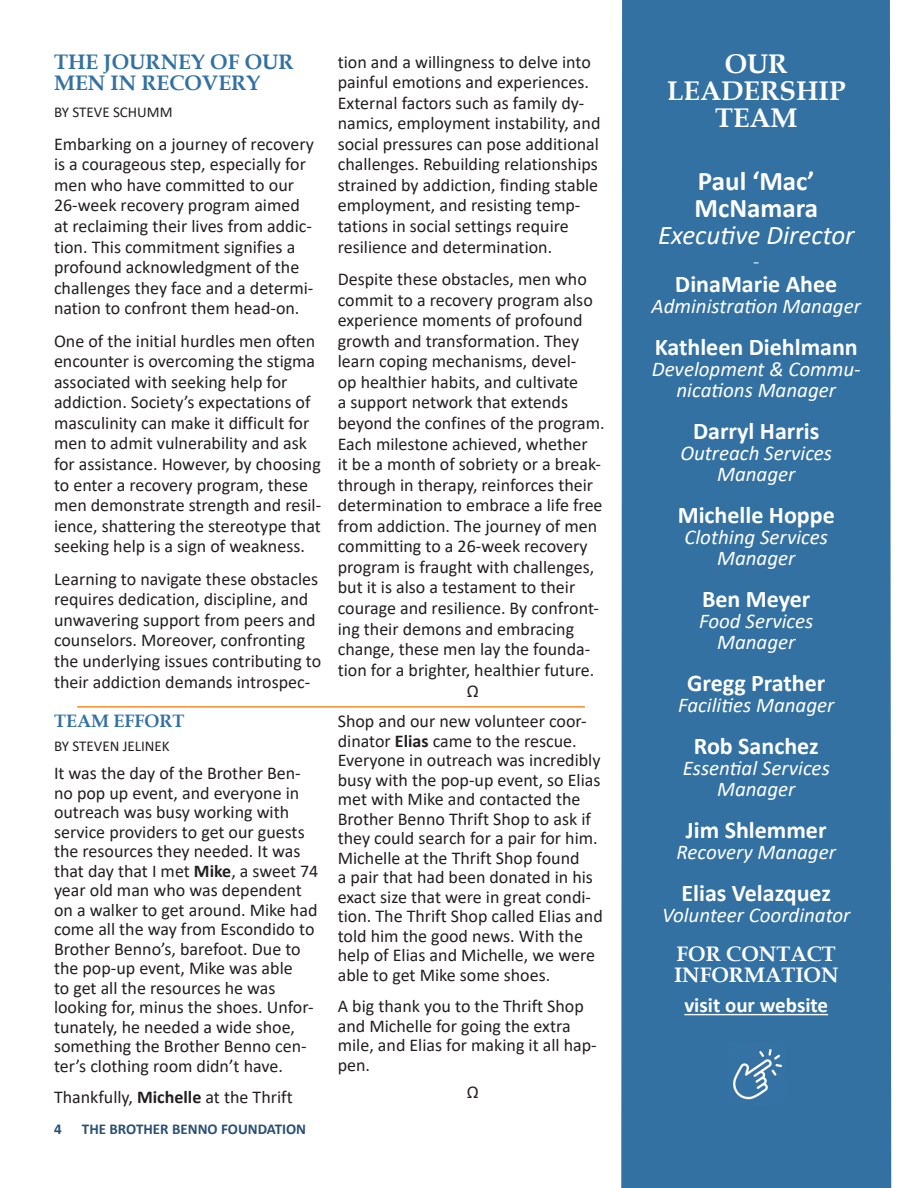
<style>
.page{position:relative;width:918px;height:1188px;background:#fff}
.page>*{position:absolute;margin:0;border:0;box-sizing:border-box;transform-origin:0 0}
.t1{font:700 27px "Book Antiqua";color:#fff}
.t2{font:700 27px "Calibri";color:#fff}
.t3{font:italic 27px "Calibri";color:#fff}
.t4{font:700 24px "Calibri";color:#fff}
.t5{font:italic 21px/21px "Calibri";color:#fff;text-align:center}
.t6{font:700 21px/21px "Book Antiqua";color:#3371a2}
.t7{font:700 21px "Book Antiqua";color:#fff}
.t8{font:700 21px "Calibri";color:#fff}
.t9{font:300 21px "Calibri";color:#fff}
.t10{font:18px/20.5px "Calibri";color:#231f20}
.t11{font:700 18px "Book Antiqua";color:#3371a2}
.t12{font:15px "Calibri";color:#231f20}
.t13{font:700 15px "Calibri";color:#2a5074}
.s1{font-weight:700}
</style>
<div class="page">
<div style="left:621px;top:0;width:270px;height:1188px;background:#3371a2"></div>
<hr style="left:684px;top:1014px;width:144px;height:1px;background:#fff">
<img style="left:727px;top:1044px;width:58px;height:61px">
<hr style="left:77px;top:706px;width:508px;height:2px;background:#f68b23">
<p class="t6" style="left:54px;top:52px;width:241px">THE JOURNEY OF OUR<br>MEN IN RECOVERY</p>
<p class="t12" style="left:54px;top:102px;width:120px">BY STEVE SCHUMM</p>
<p class="t10" style="left:54px;top:133px;width:261px">Embarking on a journey of recovery is a courageous step, especially for men who have committed to our 26-week recovery program aimed at reclaiming their lives from addic&shy;tion. This commitment signifies a profound acknowledgment of the challenges they face and a determi&shy;nation to confront them head-on.</p>
<p class="t10" style="left:54px;top:330px;width:269px">One of the initial hurdles men often encounter is overcoming the stigma associated with seeking help for addiction. Society’s expectations of masculinity can make it difficult for men to admit vulnerability and ask for assistance. However, by choosing to enter a recovery program, these men demonstrate strength and resil&shy;ience, shattering the stereotype that seeking help is a sign of weakness.</p>
<p class="t10" style="left:54px;top:568px;width:269px">Learning to navigate these obstacles requires dedication, discipline, and unwavering support from peers and counselors. Moreover, confronting the underlying issues contributing to their addiction demands introspec-</p>
<p class="t11" style="left:54px;top:709px;width:132px">TEAM EFFORT</p>
<p class="t12" style="left:54px;top:736px;width:117px">BY STEVEN JELINEK</p>
<p class="t10" style="left:54px;top:763px;width:266px;line-height:19.5px">It was the day of the Brother Ben&shy;no pop up event, and everyone in outreach was busy working with service providers to get our guests the resources they needed. It was that day that I met <span class="s1">Mike</span>, a sweet 74 year old man who was dependent on a walker to get around. Mike had come all the way from Escondido to<br>Brother Benno’s, barefoot. Due to the pop-up event, Mike was able</p>
<p class="t10" style="left:54px;top:978px;width:261px;line-height:19.5px">to get all the resources he was looking for, minus the shoes. Unfor&shy;tunately, he needed a wide shoe, something the Brother Benno cen&shy;ter’s clothing room didn’t have.</p>
<p class="t10" style="left:54px;top:1087px;width:240px">Thankfully, <span class="s1">Michelle</span> at the Thrift</p>
<p class="t13" style="left:54px;top:1118px;width:9px">4</p>
<p class="t13" style="left:82px;top:1118px;width:226px">THE BROTHER BENNO FOUNDATION</p>
<p class="t10" style="left:338px;top:51px;width:255px">tion and a willingness to delve into painful emotions and experiences.</p>
<p class="t10" style="left:338px;top:92px;width:264px">External factors such as family dy&shy;namics, employment instability, and social pressures can pose additional challenges. Rebuilding relationships strained by addiction, finding stable employment, and resisting temp&shy;tations in social settings require resilience and determination.</p>
<p class="t10" style="left:338px;top:268px;width:269px">Despite these obstacles, men who commit to a recovery program also experience moments of profound growth and transformation. They learn coping mechanisms, devel-<br>op healthier habits, and cultivate<br>a support network that extends beyond the confines of the program.<br>Each milestone achieved, whether<br>it be a month of sobriety or a break&shy;through in therapy, reinforces their determination to embrace a life free from addiction. The journey of men committing to a 26-week recovery program is fraught with challenges, but it is also a testament to their courage and resilience. By confront&shy;ing their demons and embracing change, these men lay the founda&shy;tion for a brighter, healthier future.</p>
<p class="t10" style="left:467px;top:680px;width:13px">Ω</p>
<p class="t10" style="left:338px;top:711px;width:264px;line-height:19.5px">Shop and our new volunteer coor&shy;dinator <span class="s1">Elias</span> came to the rescue.<br>Everyone in outreach was incredibly busy with the pop-up event, so Elias met with Mike and contacted the Brother Benno Thrift Shop to ask if they could search for a pair for him.<br>Michelle at the Thrift Shop found</p>
<p class="t10" style="left:338px;top:867px;width:267px;line-height:19.5px">a pair that had been donated in his exact size that were in great condi&shy;tion. The Thrift Shop called Elias and told him the good news. With the help of Elias and Michelle, we were able to get Mike some shoes.</p>
<p class="t10" style="left:338px;top:996px;width:261px;line-height:19.5px">A big thank you to the Thrift Shop and Michelle for going the extra mile, and Elias for making it all hap&shy;pen.</p>
<p class="t10" style="left:467px;top:1081px;width:13px">Ω</p>
<p class="t1" style="left:725px;top:46px;width:64px">OUR</p>
<p class="t1" style="left:667px;top:73px;width:180px">LEADERSHIP</p>
<p class="t1" style="left:715px;top:100px;width:84px">TEAM</p>
<p class="t2" style="left:698px;top:162px;width:118px">Paul ‘Mac’</p>
<p class="t2" style="left:694px;top:189px;width:125px">McNamara</p>
<p class="t3" style="left:658px;top:217px;width:198px">Executive Director</p>
<p class="t9" style="left:753px;top:248px;width:8px">-</p>
<p class="t4" style="left:675px;top:267px;width:164px">DinaMarie Ahee</p>
<p class="t5" style="left:652px;top:295px;width:211px">Administration Manager</p>
<p class="t4" style="left:655px;top:330px;width:205px">Kathleen Diehlmann</p>
<p class="t5" style="left:652px;top:358px;width:210px">Development &amp; Commu&shy;nications Manager</p>
<p class="t4" style="left:693px;top:414px;width:128px">Darryl Harris</p>
<p class="t5" style="left:680px;top:442px;width:153px">Outreach Services</p>
<p class="t5" style="left:717px;top:463px;width:80px">Manager</p>
<p class="t4" style="left:678px;top:498px;width:159px">Michelle Hoppe</p>
<p class="t5" style="left:685px;top:526px;width:145px">Clothing Services</p>
<p class="t5" style="left:717px;top:547px;width:80px">Manager</p>
<p class="t4" style="left:702px;top:582px;width:110px">Ben Meyer</p>
<p class="t5" style="left:699px;top:610px;width:116px">Food Services</p>
<p class="t5" style="left:717px;top:631px;width:80px">Manager</p>
<p class="t4" style="left:687px;top:666px;width:140px">Gregg Prather</p>
<p class="t5" style="left:678px;top:694px;width:158px">Facilities Manager</p>
<p class="t4" style="left:694px;top:729px;width:126px">Rob Sanchez</p>
<p class="t5" style="left:683px;top:757px;width:149px">Essential Services</p>
<p class="t5" style="left:717px;top:778px;width:80px">Manager</p>
<p class="t4" style="left:686px;top:813px;width:142px">Jim Shlemmer</p>
<p class="t5" style="left:677px;top:841px;width:161px">Recovery Manager</p>
<p class="t4" style="left:682px;top:876px;width:151px">Elias Velazquez</p>
<p class="t5" style="left:662px;top:904px;width:190px">Volunteer Coordinator</p>
<p class="t7" style="left:677px;top:940px;width:161px">FOR CONTACT</p>
<p class="t7" style="left:674px;top:961px;width:166px">INFORMATION</p>
<p class="t8" style="left:684px;top:990px;width:145px">visit our website</p>
</div>
